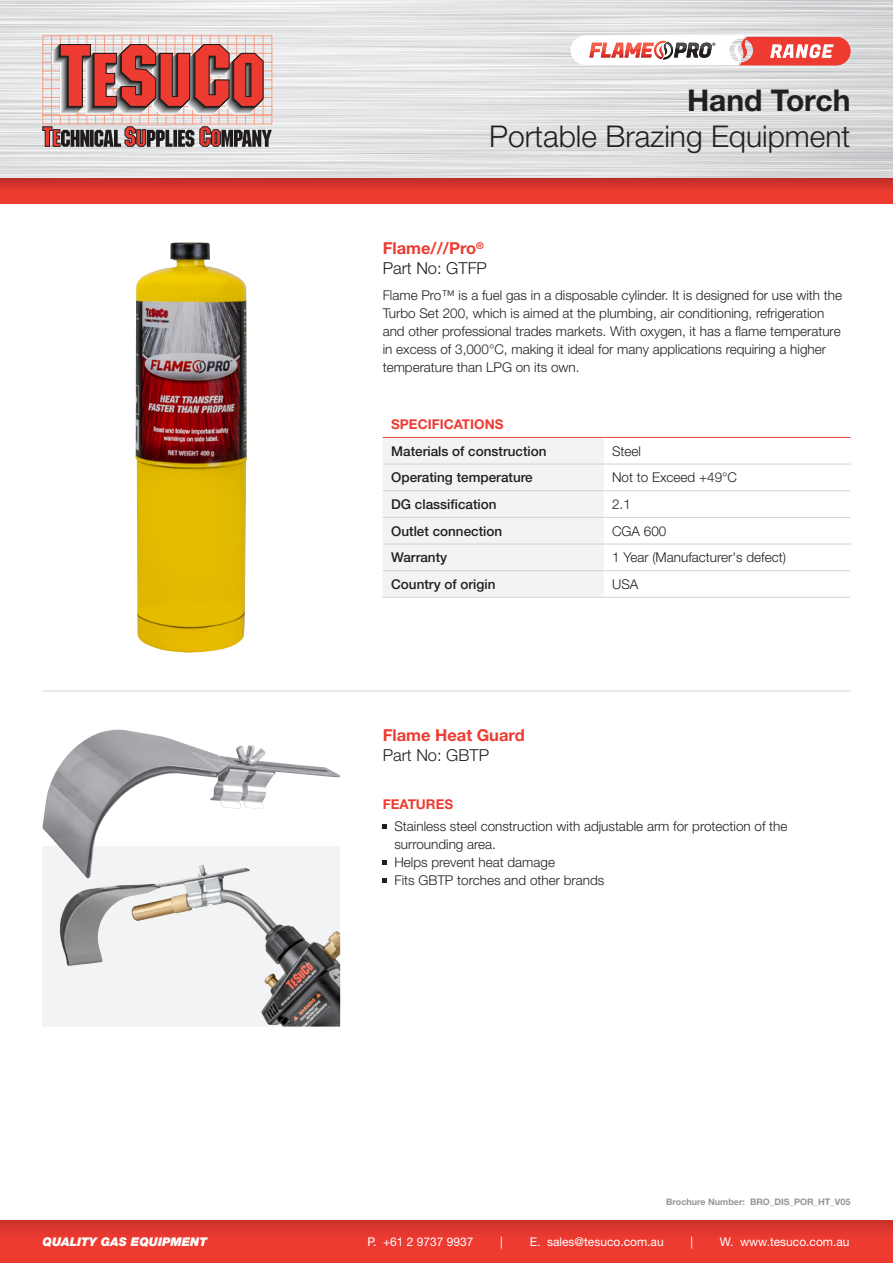
<style>
.page{position:relative;width:893px;height:1263px;background:#fff}
.page>*{position:absolute;margin:0;border:0;box-sizing:border-box;transform-origin:0 0}
.t1{font:300 30px/36px "Helvetica Neue LT Std";color:#231f20;text-align:right}
.t2{font:700 16.5px "Helvetica Neue LT Std";color:#ee3b32}
.t3{font:300 16.5px "Helvetica Neue LT Std";color:#231f20}
.t4{font:300 13.5px/18px "Helvetica Neue LT Std";color:#231f20}
.t5{font:500 13.5px "Helvetica Neue LT Std";color:#231f20}
.t6{font:700 13.5px "Helvetica Neue LT Std";color:#ee3b32}
.t7{font:12px "Helvetica Neue LT Std";color:#fff}
.t8{font:italic 900 12px "Helvetica Neue LT Std";color:#fff}
.t9{font:700 9px "Helvetica Neue LT Std";color:#939598}
.s1{font-weight:700}
</style>
<div class="page">
<img style="left:0;top:0;width:893px;height:179px">
<svg style="left:0;top:179px;width:893px;height:25px;background:#e0362e"></svg>
<div style="left:0;top:1220px;width:893px;height:43px;background:#ee3b32"></div>
<div style="left:0;top:1220px;width:893px;height:22px;background:linear-gradient(to bottom,#cb322a,#f13c32)"></div>
<svg style="left:42px;top:35px;width:230px;height:112px;background:#bd827e"></svg>
<svg style="left:571px;top:35px;width:279px;height:30px"></svg>
<hr style="left:43px;top:691px;width:807px;height:1px;background:#d1d2d4">
<svg style="left:43px;top:878px;width:297px;height:148px;fill:#f2f3f4"></svg>
<img style="left:60px;top:878px;width:225px;height:106px">
<img style="left:135px;top:242px;width:112px;height:411px">
<div style="left:383px;top:438px;width:221px;height:159px;background:#f2f3f4"></div>
<hr style="left:383px;top:464px;width:221px;height:1px;background:#d1d2d4">
<hr style="left:604px;top:464px;width:246px;height:1px;background:#d1d2d4">
<hr style="left:383px;top:490px;width:221px;height:1px;background:#d1d2d4">
<hr style="left:604px;top:490px;width:246px;height:1px;background:#d1d2d4">
<hr style="left:383px;top:517px;width:221px;height:1px;background:#d1d2d4">
<hr style="left:604px;top:517px;width:246px;height:1px;background:#d1d2d4">
<hr style="left:383px;top:544px;width:221px;height:1px;background:#d1d2d4">
<hr style="left:604px;top:544px;width:246px;height:1px;background:#d1d2d4">
<hr style="left:383px;top:570px;width:221px;height:1px;background:#d1d2d4">
<hr style="left:604px;top:570px;width:246px;height:1px;background:#d1d2d4">
<hr style="left:383px;top:597px;width:221px;height:1px;background:#d1d2d4">
<hr style="left:604px;top:597px;width:246px;height:1px;background:#d1d2d4">
<hr style="left:383px;top:437px;width:221px;height:1px;background:#ee3b32">
<hr style="left:604px;top:437px;width:246px;height:1px;background:#ee3b32">
<svg style="left:383px;top:825px;width:4px;height:4px"></svg>
<svg style="left:383px;top:861px;width:4px;height:4px"></svg>
<svg style="left:383px;top:879px;width:4px;height:4px"></svg>
<img style="left:43px;top:729px;width:297px;height:149px">
<p class="t1" style="left:489px;top:81px;width:363px"><span class="s1">Hand Torch<br></span>Portable Brazing Equipment</p>
<p class="t2" style="left:383px;top:238px;width:103px">Flame///Pro<sup>®</sup></p>
<p class="t3" style="left:383px;top:258px;width:106px">Part No: GTFP</p>
<p class="t4" style="left:383px;top:286px;width:461px">Flame Pro™ is a fuel gas in a disposable cylinder. It is designed for use with the Turbo Set 200, which is aimed at the plumbing, air conditioning, refrigeration and other professional trades markets. With oxygen, it has a flame temperature in excess of 3,000°C, making it ideal for many applications requiring a higher temperature than LPG on its own.</p>
<p class="t6" style="left:391px;top:416px;width:114px">SPECIFICATIONS</p>
<p class="t5" style="left:391px;top:443px;width:157px">Materials of construction</p>
<p class="t4" style="left:612px;top:441px;width:31px">Steel</p>
<p class="t5" style="left:391px;top:469px;width:143px">Operating temperature</p>
<p class="t4" style="left:612px;top:468px;width:127px">Not to Exceed +49°C</p>
<p class="t5" style="left:391px;top:496px;width:107px">DG classification</p>
<p class="t4" style="left:612px;top:495px;width:20px">2.1</p>
<p class="t5" style="left:391px;top:523px;width:113px">Outlet connection</p>
<p class="t4" style="left:612px;top:521px;width:56px">CGA 600</p>
<p class="t5" style="left:391px;top:549px;width:58px">Warranty</p>
<p class="t4" style="left:612px;top:548px;width:175px">1 Year (Manufacturer's defect)</p>
<p class="t5" style="left:391px;top:576px;width:106px">Country of origin</p>
<p class="t4" style="left:612px;top:575px;width:28px">USA</p>
<p class="t2" style="left:383px;top:725px;width:144px">Flame Heat Guard</p>
<p class="t3" style="left:383px;top:745px;width:108px">Part No: GBTP</p>
<p class="t6" style="left:383px;top:796px;width:72px">FEATURES</p>
<p class="t4" style="left:394px;top:817px;width:395px">Stainless steel construction with adjustable arm for protection of the surrounding area.</p>
<p class="t4" style="left:394px;top:853px;width:162px">Helps prevent heat damage</p>
<p class="t4" style="left:394px;top:871px;width:211px">Fits GBTP torches and other brands</p>
<p class="t9" style="left:666px;top:1196px;width:186px">Brochure Number: BRO_DIS_POR_HT_V05</p>
<p class="t8" style="left:43px;top:1234px;width:166px">QUALITY GAS EQUIPMENT</p>
<p class="t7" style="left:367px;top:1234px;width:108px">P. +61 2 9737 9937</p>
<p class="t7" style="left:500px;top:1234px;width:4px">|</p>
<p class="t7" style="left:530px;top:1234px;width:136px">E. sales@tesuco.com.au</p>
<p class="t7" style="left:690px;top:1234px;width:4px">|</p>
<p class="t7" style="left:720px;top:1234px;width:131px">W. www.tesuco.com.au</p>
</div>
